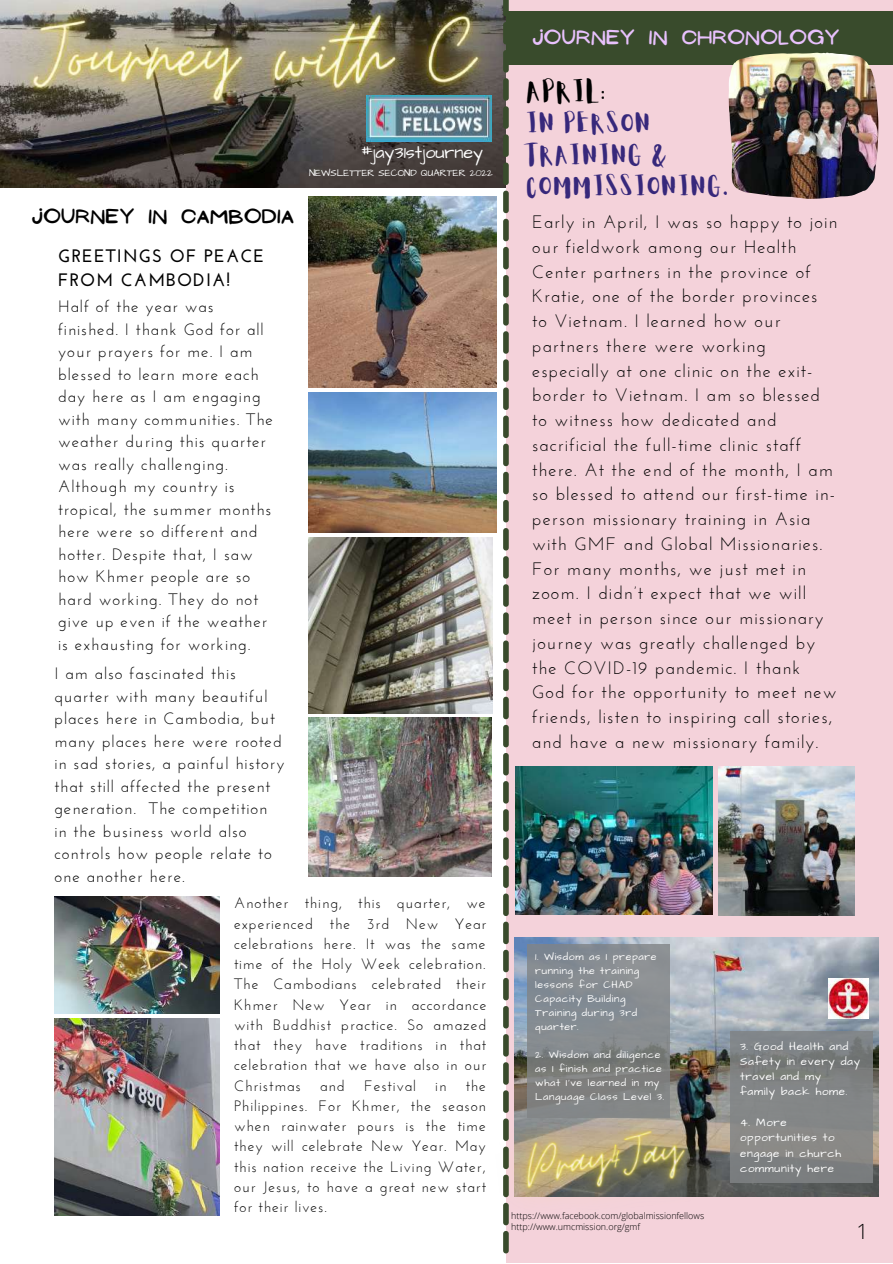
<style>
.page{position:relative;width:893px;height:1264px;background:#fff}
.page>*{position:absolute;margin:0;border:0;box-sizing:border-box;transform-origin:0 0}
.t1{font:24.45px "Aloja Extended";letter-spacing:.06em;color:#000}
.t2{font:22.8px/31.5px "Aloja Extended";letter-spacing:.06em;color:#37287b}
.t3{font:300 21px "Open Sans";color:#000}
.t4{font:18px/24.8px "Josefin Sans";letter-spacing:.06em;color:#000}
.t5{font:700 18px/24.8px "Josefin Sans";letter-spacing:.06em;color:#000}
.t6{font:18px "NF Ananias Bold";letter-spacing:.06em;color:#e8c1fd}
.t7{font:18px "NF Ananias Bold";letter-spacing:.06em;color:#000}
.t8{font:18px "Architects Daughter";color:#fff}
.t9{font:16.5px/22.5px "Josefin Sans";letter-spacing:.06em;color:#000}
.t10{font:15px/20.2px "Josefin Sans";letter-spacing:.06em;color:#000;text-align:justify}
.t11{font:11.55px/15.3px "Architects Daughter";letter-spacing:.06em;color:#fff}
.t12{font:10.5px/14px "Architects Daughter";letter-spacing:.06em;color:#fff}
.t13{font:9.9px "Architects Daughter";color:#fff}
.t14{font:300 9px/11.2px "Open Sans";color:#000}
</style>
<div class="page">
<img style="left:0;top:0;width:503px;height:188px">
<div style="left:506px;top:0;width:386px;height:1262px;background:#f4d2da"></div>
<div style="left:506px;top:11px;width:386px;height:54px;background:#394b2c"></div>
<svg style="left:503px;top:0;width:5px;height:1022px"></svg>
<img style="left:728px;top:53px;width:150px;height:146px">
<img style="left:366px;top:96px;width:125px;height:46px">
<img style="left:514px;top:937px;width:364px;height:259px">
<img style="left:828px;top:978px;width:40px;height:40px">
<img style="left:309px;top:197px;width:187px;height:191px">
<img style="left:308px;top:717px;width:183px;height:160px">
<img style="left:308px;top:392px;width:188px;height:141px">
<img style="left:308px;top:538px;width:184px;height:175px">
<img style="left:54px;top:896px;width:165px;height:117px">
<img style="left:54px;top:1018px;width:165px;height:197px">
<img style="left:515px;top:766px;width:197px;height:148px">
<img style="left:718px;top:766px;width:136px;height:149px">
<div style="left:527px;top:944px;width:143px;height:173px;background:#858c92"></div>
<div style="left:730px;top:1030px;width:142px;height:152px;background:#818486"></div>
<img style="left:503px;top:1022px;width:275px;height:232px">
<p class="t8" style="left:361px;top:140px;width:124px">#jay31stjourney</p>
<p class="t7" style="left:32px;top:206px;width:263px">JOURNEY in CAMBODIA</p>
<p class="t5" style="left:58px;top:245px;width:208px">GREETINGS OF PEACE<br>FROM CAMBODIA!</p>
<p class="t9" style="left:58px;top:297px;width:216px">Half of the year was finished. I thank God for all your prayers for me. I am blessed to learn more each day here as I am engaging with many communities. The weather during this quarter was really challenging.<br>Although my country is tropical, the summer months here were so different and hotter. Despite that, I saw how Khmer people are so hard working. They do not give up even if the weather is exhausting for working.</p>
<p class="t9" style="left:54px;top:664px;width:231px">I am also fascinated this quarter with many beautiful places here in Cambodia, but many places here were rooted in sad stories, a painful history that still affected the present generation. The competition<br>in the business world also controls how people relate to one another here.</p>
<p class="t13" style="left:309px;top:166px;width:185px">NEWSLETTER SECOND QUARTER 2022</p>
<p class="t10" style="left:234px;top:894px;width:254px">Another thing, this quarter, we experienced the 3rd New Year celebrations here. It was the same time of the Holy Week celebration.<br>The Cambodians celebrated their Khmer New Year in accordance with Buddhist practice. So amazed that they have traditions in that celebration that we have also in our Christmas</p>
<p class="t10" style="left:234px;top:1076px;width:253px;text-indent:231px">the Philippines. For Khmer, the season when rainwater pours is the time they will celebrate New Year. May this nation receive the Living Water, our Jesus, to have a great new start for their lives.</p>
<p class="t10" style="left:320px;top:1076px;width:26px">and</p>
<p class="t10" style="left:364px;top:1076px;width:54px">Festival</p>
<p class="t10" style="left:435px;top:1076px;width:13px">in</p>
<p class="t6" style="left:532px;top:27px;width:307px">JOURNEY IN CHRONOLOGY</p>
<h1 class="t1" style="left:527px;top:80px;width:81px">APRIL:</h1>
<p class="t2" style="left:527px;top:109px;width:203px">IN PERSON<br>TRAINING &amp;<br>COMMISSIONING.</p>
<p class="t4" style="left:532px;top:211px;width:307px">Early in April, I was so happy to join our fieldwork among our Health Center partners in the province of Kratie, one of the border provinces<br>to Vietnam. I learned how our partners there were working especially at one clinic on the exit&shy;border to Vietnam. I am so blessed to witness how dedicated and sacrificial the full-time clinic staff there. At the end of the month, I am so blessed to attend our first-time in&shy;person missionary training in Asia with GMF and Global Missionaries.<br>For many months, we just met in zoom. I didn’t expect that we will meet in person since our missionary journey was greatly challenged by the COVID-19 pandemic. I thank<br>God for the opportunity to meet new friends, listen to inspiring call stories, and have a new missionary family.</p>
<p class="t12" style="left:535px;top:949px;width:123px">1. Wisdom as I prepare running the training lessons for CHAD<br>Capacity Building<br>Training during 3rd quarter.</p>
<p class="t12" style="left:535px;top:1047px;width:130px">2. Wisdom and diligence as I finish and practice what I've learned in my<br>Language Class Level 3.</p>
<p class="t14" style="left:511px;top:1209px;width:194px">https://www.facebook.com/globalmissionfellows http://www.umcmission.org/gmf</p>
<p class="t11" style="left:740px;top:1038px;width:121px">3. Good Health and<br>Safety in every day travel and my<br>family back home.</p>
<p class="t11" style="left:740px;top:1115px;width:102px">4. More opportunities to engage in church community here</p>
<p class="t3" style="left:856px;top:1216px;width:13px">1</p>
</div>
